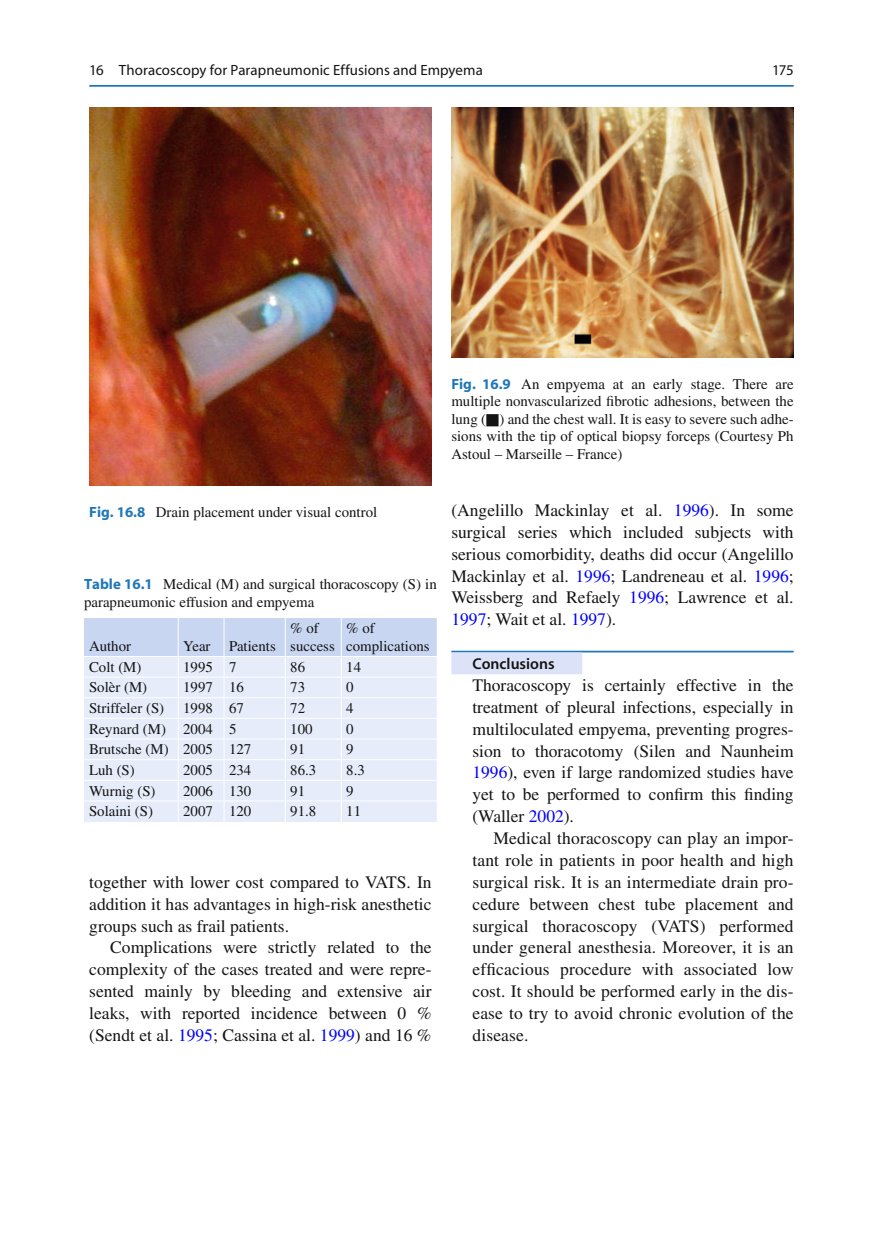
<style>
.page{position:relative;width:883px;height:1260px;background:#fff}
.page>*{position:absolute;margin:0;border:0;box-sizing:border-box;transform-origin:0 0}
.t1{font:17.5px/21.9px "Times";color:#131413;text-align:justify}
.t2{font:600 15.75px "Myriad";color:#131413}
.t3{font:14.88px/17.5px "Times";color:#131413}
.t4{font:14.88px "Myriad";letter-spacing:.005em;color:#131413}
.s1{font-family:"Myriad";font-weight:700;color:#1f77b9}
.s2{font-family:"STIX General"}
.s3{color:#00f}
</style>
<div class="page">
<hr style="left:451px;top:651px;width:343px;height:1px;background:#1f77b9">
<div style="left:451px;top:652px;width:131px;height:22px;background:#dce3f8"></div>
<img style="left:89px;top:107px;width:343px;height:379px">
<svg style="left:84px;top:618px;width:353px;height:204px;background:#e1e8f8"></svg>
<img style="left:451px;top:107px;width:343px;height:250px">
<hr style="left:89px;top:85px;width:705px;height:2px;background:#1f77b9">
<p class="t4" style="left:89px;top:64px;width:395px">16 Thoracoscopy for Parapneumonic Effusions and Empyema</p>
<p class="t4" style="left:772px;top:64px;width:23px">175</p>
<p class="t3" style="left:451px;top:376px;width:344px;text-align:justify"><span class="s1">Fig. 16.9</span> An empyema at an early stage. There are multiple nonvascularized fibrotic adhesions, between the lung (<span class="s2">■</span>) and the chest wall. It is easy to severe such adhe&shy;sions with the tip of optical biopsy forceps (Courtesy Ph Astoul – Marseille – France)</p>
<p class="t3" style="left:89px;top:505px;width:289px"><span class="s1">Fig. 16.8</span> Drain placement under visual control</p>
<p class="t3" style="left:84px;top:577px;width:354px"><span class="s1">Table 16.1</span> Medical (M) and surgical thoracoscopy (S) in parapneumonic effusion and empyema</p>
<p class="t3" style="left:89px;top:638px;width:44px">Author</p>
<p class="t3" style="left:183px;top:638px;width:94px">Year Patients</p>
<p class="t3" style="left:290px;top:621px;width:46px">% of success</p>
<p class="t3" style="left:346px;top:621px;width:85px">% of complications</p>
<p class="t3" style="left:89px;top:659px;width:54px">Colt (M)</p>
<p class="t3" style="left:183px;top:659px;width:55px">1995 7</p>
<p class="t3" style="left:290px;top:659px;width:16px">86</p>
<p class="t3" style="left:346px;top:659px;width:16px">14</p>
<p class="t3" style="left:89px;top:680px;width:60px">Solèr (M)</p>
<p class="t3" style="left:183px;top:680px;width:62px">1997 16</p>
<p class="t3" style="left:290px;top:680px;width:16px">73</p>
<p class="t3" style="left:346px;top:680px;width:9px">0</p>
<p class="t3" style="left:89px;top:701px;width:77px">Striffeler (S)</p>
<p class="t3" style="left:183px;top:701px;width:62px">1998 67</p>
<p class="t3" style="left:290px;top:701px;width:16px">72</p>
<p class="t3" style="left:346px;top:701px;width:9px">4</p>
<p class="t3" style="left:89px;top:721px;width:149px">Reynard (M) 2004 5</p>
<p class="t3" style="left:290px;top:721px;width:24px">100</p>
<p class="t3" style="left:346px;top:721px;width:9px">0</p>
<p class="t3" style="left:89px;top:742px;width:164px">Brutsche (M) 2005 127</p>
<p class="t3" style="left:290px;top:742px;width:16px">91</p>
<p class="t3" style="left:346px;top:742px;width:9px">9</p>
<p class="t3" style="left:89px;top:763px;width:47px">Luh (S)</p>
<p class="t3" style="left:183px;top:763px;width:70px">2005 234</p>
<p class="t3" style="left:290px;top:763px;width:28px">86.3</p>
<p class="t3" style="left:346px;top:763px;width:20px">8.3</p>
<p class="t3" style="left:89px;top:783px;width:68px">Wurnig (S)</p>
<p class="t3" style="left:183px;top:783px;width:70px">2006 130</p>
<p class="t3" style="left:290px;top:783px;width:16px">91</p>
<p class="t3" style="left:346px;top:783px;width:9px">9</p>
<p class="t3" style="left:89px;top:804px;width:66px">Solaini (S)</p>
<p class="t3" style="left:183px;top:804px;width:70px">2007 120</p>
<p class="t3" style="left:290px;top:804px;width:28px">91.8</p>
<p class="t3" style="left:346px;top:804px;width:16px">11</p>
<p class="t1" style="left:89px;top:873px;width:344px">together with lower cost compared to VATS. In addition it has advantages in high-risk anesthetic groups such as frail patients.</p>
<p class="t1" style="left:89px;top:938px;width:344px;text-indent:21px">Complications were strictly related to the complexity of the cases treated and were repre&shy;sented mainly by bleeding and extensive air leaks, with reported incidence between 0 % (Sendt et al. <span class="s3">1995</span> ; Cassina et al. <span class="s3">1999</span> ) and 16 %</p>
<p class="t1" style="left:451px;top:501px;width:344px">(Angelillo Mackinlay et al. <span class="s3">1996</span> ). In some surgical series which included subjects with serious comorbidity, deaths did occur (Angelillo Mackinlay et al. <span class="s3">1996</span> ; Landreneau et al. <span class="s3">1996</span> ; Weissberg and Refaely <span class="s3">1996</span> ; Lawrence et al.<br><span class="s3">1997</span> ; Wait et al. <span class="s3">1997</span> ).</p>
<p class="t2" style="left:472px;top:656px;width:84px">Conclusions</p>
<p class="t1" style="left:472px;top:676px;width:323px">Thoracoscopy is certainly effective in the treatment of pleural infections, especially in multiloculated empyema, preventing progres&shy;sion to thoracotomy (Silen and Naunheim <span class="s3">1996</span> ), even if large randomized studies have yet to be performed to confirm this finding (Waller <span class="s3">2002</span> ).</p>
<p class="t1" style="left:472px;top:829px;width:323px;text-indent:21px">Medical thoracoscopy can play an impor&shy;tant role in patients in poor health and high surgical risk. It is an intermediate drain pro&shy;cedure between chest tube placement and surgical thoracoscopy (VATS) performed under general anesthesia. Moreover, it is an efficacious procedure with associated low cost. It should be performed early in the dis&shy;ease to try to avoid chronic evolution of the disease.</p>
</div>
